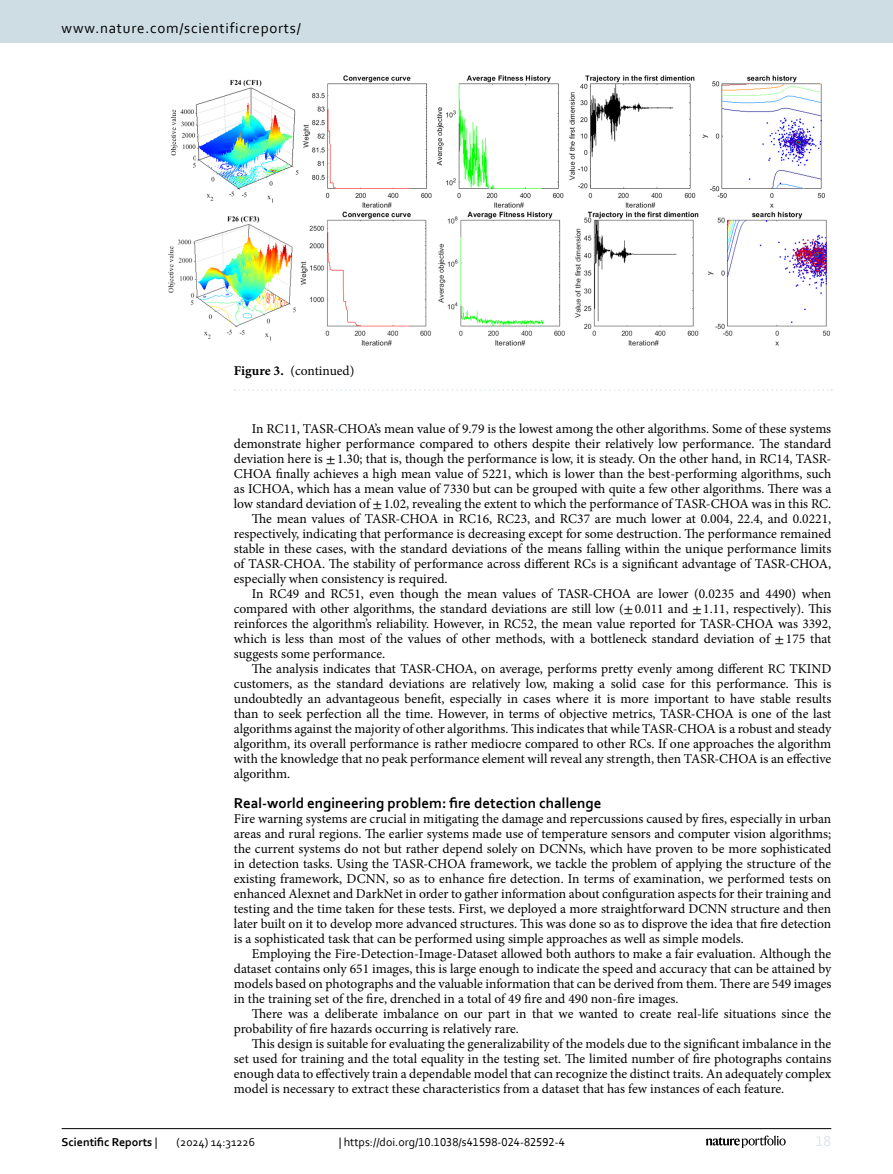
<style>
.page{position:relative;width:893px;height:1174px;background:#fff}
.page>*{position:absolute;margin:0;border:0;box-sizing:border-box;transform-origin:0 0}
.Head_2{font:700 15px "Corbel";color:#000}
.t1{font:15px "Corbel";letter-spacing:.05em;color:#000}
.t2{font:15px "Corbel";color:#d9e4eb}
.Body_Text_Indent{font:13.5px/15px "Minion Pro";letter-spacing:-.005em;color:#000;text-align:justify}
.Body_Text{font:13.5px/15px "Minion Pro";letter-spacing:-.005em;color:#000;text-align:justify}
.Figure_Caption_Conti{font:13.5px "Minion Pro";color:#000}
.t3{font:12px "Corbel";color:#000}
.t4{font:700 12px "Corbel";color:#000}
.s1{font-weight:700}
.s2{font-family:"STIX"}
.s3{font-weight:400}
</style>
<div class="page">
<img style="left:168px;top:76px;width:663px;height:270px">
<svg style="left:235px;top:389px;width:597px;height:2px"></svg>
<hr style="left:62px;top:1128px;width:769px;height:1px;background:#000">
<svg style="left:706px;top:1135px;width:80px;height:12px"></svg>
<div style="left:0;top:0;width:893px;height:43px;background:#cedde4"></div>
<p class="t1" style="left:62px;top:18px;width:241px">www.nature.com/scientificreports/</p>
<p class="Figure_Caption_Conti" style="left:234px;top:361px;width:122px"><span class="s1">Figure 3.</span> (continued)</p>
<p class="Body_Text_Indent" style="left:234px;top:421px;width:599px;text-indent:18px">In RC11, TASR-CHOA’s mean value of 9.79 is the lowest among the other algorithms. Some of these systems demonstrate higher performance compared to others despite their relatively low performance. The standard deviation here is <span class="s2">±</span>1.30; that is, though the performance is low, it is steady. On the other hand, in RC14, TASR-CHOA finally achieves a high mean value of 5221, which is lower than the best-performing algorithms, such as ICHOA, which has a mean value of 7330 but can be grouped with quite a few other algorithms. There was a low standard deviation of <span class="s2">±</span>1.02, revealing the extent to which the performance of TASR-CHOA was in this RC.</p>
<p class="Body_Text_Indent" style="left:234px;top:511px;width:599px;text-indent:18px">The mean values of TASR-CHOA in RC16, RC23, and RC37 are much lower at 0.004, 22.4, and 0.0221, respectively, indicating that performance is decreasing except for some destruction. The performance remained stable in these cases, with the standard deviations of the means falling within the unique performance limits of TASR-CHOA. The stability of performance across different RCs is a significant advantage of TASR-CHOA, especially when consistency is required.</p>
<p class="Body_Text_Indent" style="left:234px;top:586px;width:599px;text-indent:18px">In RC49 and RC51, even though the mean values of TASR-CHOA are lower (0.0235 and 4490) when compared with other algorithms, the standard deviations are still low (<span class="s2">±</span>0.011 and <span class="s2">±</span>1.11, respectively). This reinforces the algorithm’s reliability. However, in RC52, the mean value reported for TASR-CHOA was 3392, which is less than most of the values of other methods, with a bottleneck standard deviation of <span class="s2">±</span>175 that suggests some performance.</p>
<p class="Body_Text_Indent" style="left:234px;top:661px;width:599px;text-indent:18px">The analysis indicates that TASR-CHOA, on average, performs pretty evenly among different RC TKIND customers, as the standard deviations are relatively low, making a solid case for this performance. This is undoubtedly an advantageous benefit, especially in cases where it is more important to have stable results than to seek perfection all the time. However, in terms of objective metrics, TASR-CHOA is one of the last algorithms against the majority of other algorithms. This indicates that while TASR-CHOA is a robust and steady algorithm, its overall performance is rather mediocre compared to other RCs. If one approaches the algorithm with the knowledge that no peak performance element will reveal any strength, then TASR-CHOA is an effective algorithm.</p>
<p class="Head_2" style="left:234px;top:793px;width:369px">Real-world engineering problem: fire detection challenge</p>
<p class="Body_Text" style="left:234px;top:811px;width:599px">Fire warning systems are crucial in mitigating the damage and repercussions caused by fires, especially in urban areas and rural regions. The earlier systems made use of temperature sensors and computer vision algorithms; the current systems do not but rather depend solely on DCNNs, which have proven to be more sophisticated in detection tasks. Using the TASR-CHOA framework, we tackle the problem of applying the structure of the existing framework, DCNN, so as to enhance fire detection. In terms of examination, we performed tests on enhanced Alexnet and DarkNet in order to gather information about configuration aspects for their training and testing and the time taken for these tests. First, we deployed a more straightforward DCNN structure and then later built on it to develop more advanced structures. This was done so as to disprove the idea that fire detection is a sophisticated task that can be performed using simple approaches as well as simple models.</p>
<p class="Body_Text_Indent" style="left:234px;top:946px;width:599px;text-indent:18px">Employing the Fire-Detection-Image-Dataset allowed both authors to make a fair evaluation. Although the dataset contains only 651 images, this is large enough to indicate the speed and accuracy that can be attained by models based on photographs and the valuable information that can be derived from them. There are 549 images in the training set of the fire, drenched in a total of 49 fire and 490 non-fire images.</p>
<p class="Body_Text_Indent" style="left:234px;top:1006px;width:599px;text-indent:18px">There was a deliberate imbalance on our part in that we wanted to create real-life situations since the probability of fire hazards occurring is relatively rare.</p>
<p class="Body_Text_Indent" style="left:234px;top:1036px;width:599px;text-indent:18px">This design is suitable for evaluating the generalizability of the models due to the significant imbalance in the set used for training and the total equality in the testing set. The limited number of fire photographs contains enough data to effectively train a dependable model that can recognize the distinct traits. An adequately complex model is necessary to extract these characteristics from a dataset that has few instances of each feature.</p>
<p class="t4" style="left:62px;top:1134px;width:97px">Scientific Reports <span class="s3">|</span></p>
<p class="t3" style="left:177px;top:1134px;width:80px">(2024) 14:31226</p>
<p class="t3" style="left:339px;top:1134px;width:228px">| https://doi.org/10.1038/s41598-024-82592-4</p>
<p class="t2" style="left:816px;top:1132px;width:17px">18</p>
</div>
